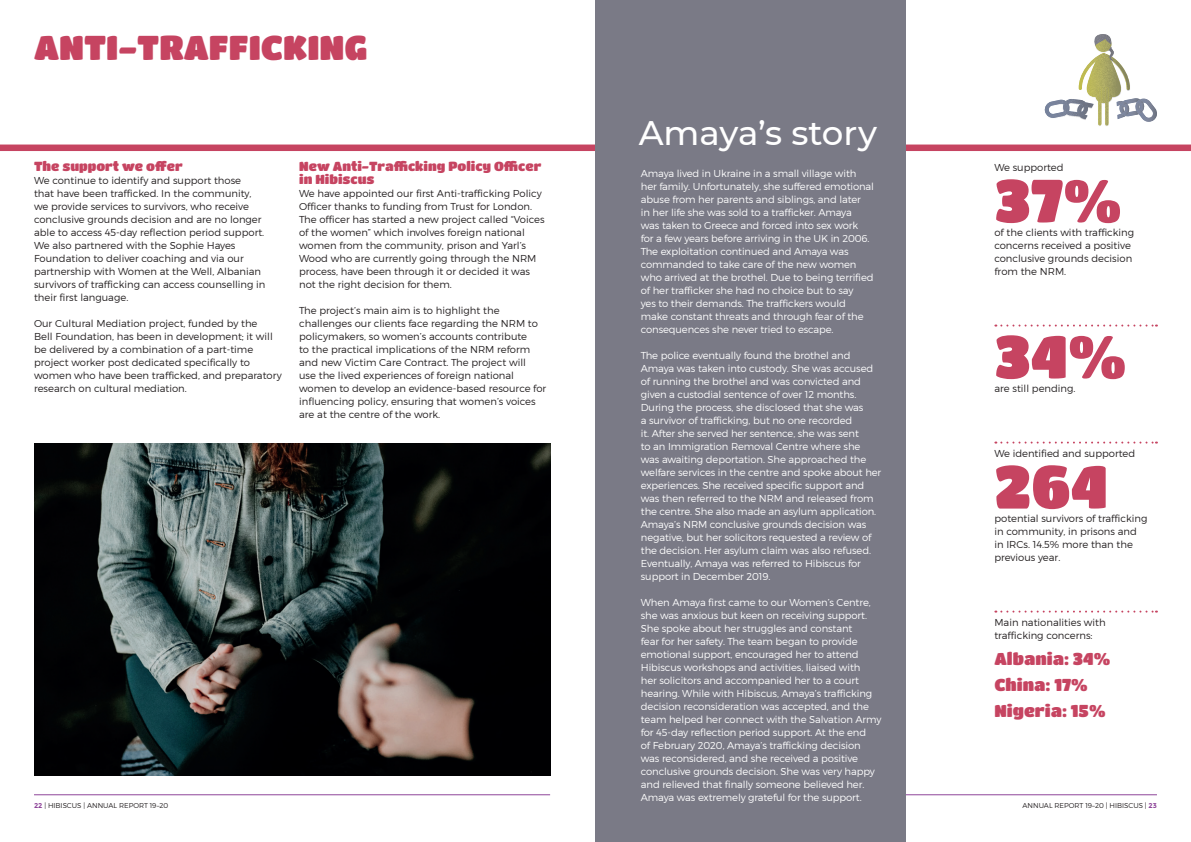
<style>
.page{position:relative;width:1191px;height:842px;background:#fff}
.page>*{position:absolute;margin:0;border:0;box-sizing:border-box;transform-origin:0 0}
.Body{font:60px "Titan One";color:#c64461}
.t1{font:34px "Titan One";color:#c64461}
.t2{font:500 34px "Montserrat";color:#fff}
.Body-2{font:17px "Titan One";color:#c64461}
.Body-3{font:13px/13px "Titan One";color:#c64461}
.Body-4{font:300 10px/13px "Montserrat";letter-spacing:-.01em;color:#fff}
.Body-5{font:300 10px/13px "Montserrat";color:#231f20}
.t3{font:300 7px "Montserrat";color:#231f20}
.s1{font-weight:700;color:#8e4599}
</style>
<div class="page">
<hr style="left:34px;top:795px;width:516px;height:1px;background:#8e4599">
<hr style="left:641px;top:795px;width:516px;height:1px;background:#8e4599">
<img style="left:1009px;top:122px;width:155px;height:23px">
<svg style="left:1044px;top:40px;width:113px;height:82px"></svg>
<img style="left:1108px;top:47px;width:5px;height:14px">
<img style="left:1093px;top:34px;width:18px;height:12px">
<div style="left:0;top:145px;width:1191px;height:6px;background:#c64461"></div>
<div style="left:595px;top:0;width:311px;height:842px;background:#7a7a86"></div>
<img style="left:34px;top:444px;width:516px;height:331px">
<svg style="left:995px;top:325px;width:162px;height:2px"></svg>
<svg style="left:995px;top:442px;width:162px;height:2px"></svg>
<svg style="left:995px;top:611px;width:162px;height:2px"></svg>
<p class="t1" style="left:34px;top:27px;width:335px">ANTI-TRAFFICKING</p>
<p class="t2" style="left:639px;top:109px;width:240px">Amaya’s story</p>
<p class="Body-3" style="left:34px;top:159px;width:150px">The support we offer</p>
<p class="Body-5" style="left:34px;top:173px;width:233px">We continue to identify and support those<br>that have been trafficked. In the community, we provide services to survivors, who receive conclusive grounds decision and are no longer able to access 45-day reflection period support.<br>We also partnered with the Sophie Hayes Foundation to deliver coaching and via our partnership with Women at the Well, Albanian survivors of trafficking can access counselling in their first language.</p>
<p class="Body-5" style="left:34px;top:316px;width:249px">Our Cultural Mediation project, funded by the<br>Bell Foundation, has been in development; it will be delivered by a combination of a part-time project worker post dedicated specifically to women who have been trafficked, and preparatory research on cultural mediation.</p>
<p class="Body-3" style="left:299px;top:159px;width:244px">New Anti-Trafficking Policy Officer in Hibiscus</p>
<p class="Body-5" style="left:299px;top:186px;width:247px">We have appointed our first Anti-trafficking Policy Officer thanks to funding from Trust for London.<br>The officer has started a new project called “Voices of the women” which involves foreign national women from the community, prison and Yarl’s Wood who are currently going through the NRM process, have been through it or decided it was not the right decision for them.</p>
<p class="Body-5" style="left:299px;top:303px;width:249px">The project’s main aim is to highlight the challenges our clients face regarding the NRM to policymakers, so women’s accounts contribute<br>to the practical implications of the NRM reform and new Victim Care Contract. The project will<br>use the lived experiences of foreign national women to develop an evidence-based resource for influencing policy, ensuring that women’s voices are at the centre of the work.</p>
<p class="Body-5" style="left:994px;top:160px;width:71px">We supported</p>
<p class="Body" style="left:994px;top:164px;width:129px">37%</p>
<p class="Body-5" style="left:994px;top:225px;width:141px">of the clients with trafficking concerns received a positive conclusive grounds decision from the NRM.</p>
<p class="Body-4" style="left:641px;top:167px;width:235px">Amaya lived in Ukraine in a small village with her family. Unfortunately, she suffered emotional abuse from her parents and siblings, and later<br>in her life she was sold to a trafficker. Amaya<br>was taken to Greece and forced into sex work<br>for a few years before arriving in the UK in 2006.<br>The exploitation continued and Amaya was commanded to take care of the new women who arrived at the brothel. Due to being terrified of her trafficker she had no choice but to say<br>yes to their demands. The traffickers would make constant threats and through fear of the consequences she never tried to escape.</p>
<p class="Body-4" style="left:641px;top:349px;width:242px">The police eventually found the brothel and Amaya was taken into custody. She was accused of running the brothel and was convicted and given a custodial sentence of over 12 months.<br>During the process, she disclosed that she was<br>a survivor of trafficking, but no one recorded<br>it. After she served her sentence, she was sent<br>to an Immigration Removal Centre where she was awaiting deportation. She approached the welfare services in the centre and spoke about her experiences. She received specific support and was then referred to the NRM and released from the centre. She also made an asylum application.<br>Amaya’s NRM conclusive grounds decision was negative, but her solicitors requested a review of the decision. Her asylum claim was also refused.<br>Eventually, Amaya was referred to Hibiscus for support in December 2019.</p>
<p class="Body-4" style="left:641px;top:596px;width:242px">When Amaya first came to our Women’s Centre, she was anxious but keen on receiving support.<br>She spoke about her struggles and constant<br>fear for her safety. The team began to provide emotional support, encouraged her to attend Hibiscus workshops and activities, liaised with<br>her solicitors and accompanied her to a court hearing. While with Hibiscus, Amaya’s trafficking decision reconsideration was accepted, and the team helped her connect with the Salvation Army for 45-day reflection period support. At the end<br>of February 2020, Amaya’s trafficking decision was reconsidered, and she received a positive conclusive grounds decision. She was very happy and relieved that finally someone believed her.<br>Amaya was extremely grateful for the support.</p>
<p class="Body" style="left:994px;top:320px;width:134px">34%</p>
<p class="Body-5" style="left:994px;top:381px;width:83px">are still pending.</p>
<p class="Body-5" style="left:994px;top:446px;width:142px">We identified and supported</p>
<p class="Body" style="left:994px;top:450px;width:115px">264</p>
<p class="Body-5" style="left:994px;top:524px;width:144px">in community, in prisons and in IRCs. 14.5% more than the previous year.</p>
<p class="Body-5" style="left:994px;top:511px;width:155px">potential survivors of trafficking</p>
<p class="Body-5" style="left:994px;top:615px;width:113px">Main nationalities with trafficking concerns:</p>
<p class="Body-2" style="left:994px;top:648px;width:117px">Albania: 34%</p>
<p class="Body-2" style="left:994px;top:674px;width:95px">China: 17%</p>
<p class="Body-2" style="left:994px;top:700px;width:113px">Nigeria: 15%</p>
<p class="t3" style="left:34px;top:801px;width:136px"><span class="s1">22</span> | HIBISCUS | ANNUAL REPORT 19–20</p>
<p class="t3" style="left:1022px;top:801px;width:136px">ANNUAL REPORT 19–20 | HIBISCUS | <span class="s1">23</span></p>
</div>
